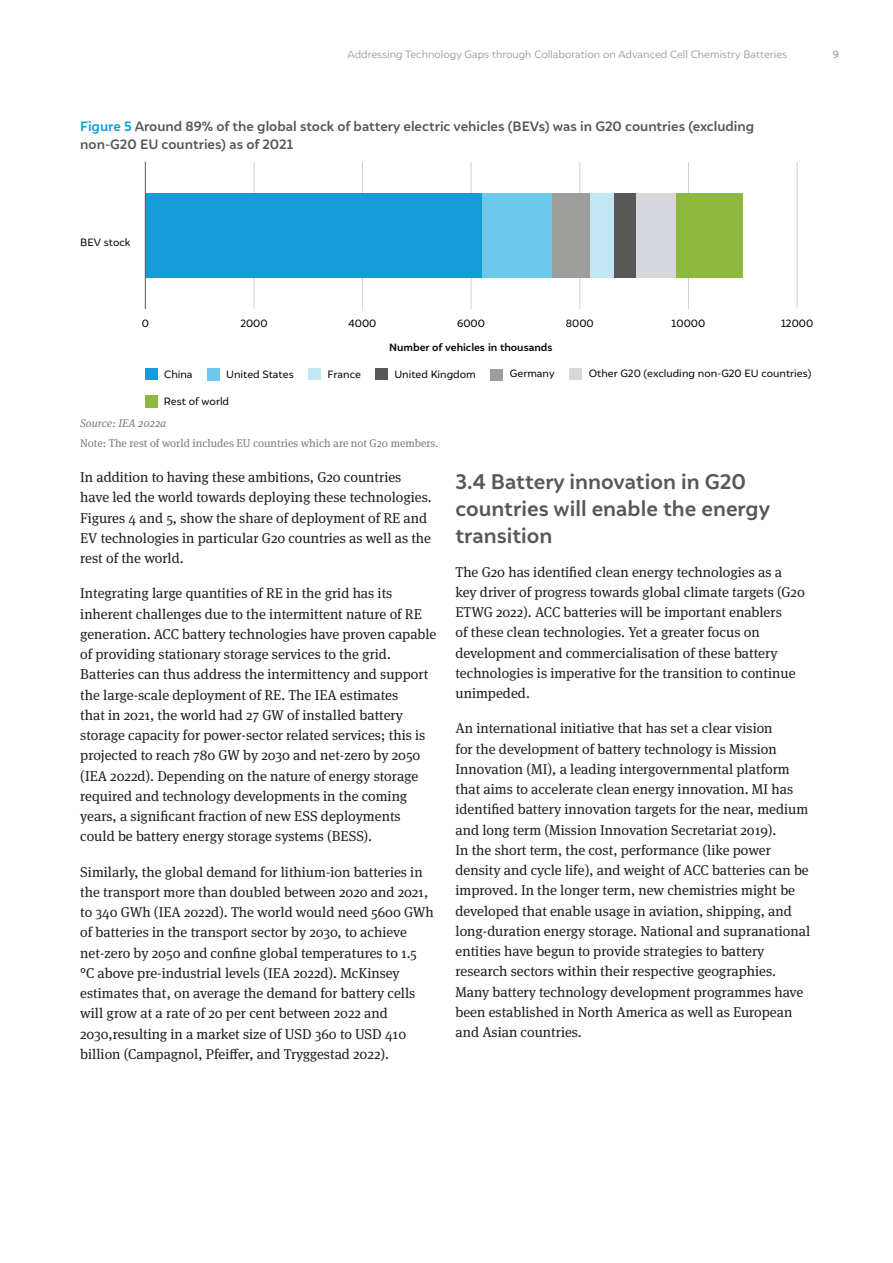
<style>
.page{position:relative;width:893px;height:1263px;background:#fff}
.page>*{position:absolute;margin:0;border:0;box-sizing:border-box;transform-origin:0 0}
.t1{font:700 21px/27px "Igna Sans";color:#57585a}
.body{font:14.25px/20.2px "Meta Serif OT";color:#231f20}
.Body_Copy_-_No_space{font:14.25px/20.2px "Meta Serif OT";color:#231f20}
.Figure_title{font:700 13.5px/18px "Igna Sans";color:#57585a}
.Footnotes__figures{font:11.25px "Meta Serif OT";color:#7b7d80}
.Footnotes__figures-2{font:italic 11.25px "Meta Serif OT";color:#7b7d80}
.t2{font:10.5px "Igna Sans";color:#040503}
.t3{font:300 10.5px "Igna Sans";color:#939598}
.t4{font:700 10.5px "Igna Sans";color:#040503}
.t5{font:10.5px "Igna Sans";color:#939598}
.s1{color:#0c9ed9}
</style>
<div class="page">
<hr style="left:797px;top:162px;width:1px;height:147px;background:#d1d2d4">
<hr style="left:688px;top:162px;width:1px;height:147px;background:#d1d2d4">
<hr style="left:579px;top:162px;width:1px;height:147px;background:#d1d2d4">
<hr style="left:471px;top:162px;width:1px;height:147px;background:#d1d2d4">
<hr style="left:362px;top:162px;width:1px;height:147px;background:#d1d2d4">
<hr style="left:254px;top:162px;width:1px;height:147px;background:#d1d2d4">
<div style="left:145px;top:368px;width:12px;height:12px;background:#169bd8"></div>
<div style="left:208px;top:368px;width:12px;height:12px;background:#6dc9ec"></div>
<div style="left:309px;top:368px;width:12px;height:12px;background:#c3e6f5"></div>
<div style="left:376px;top:368px;width:12px;height:12px;background:#575755"></div>
<div style="left:491px;top:369px;width:12px;height:11px;background:#9d9d9c"></div>
<div style="left:570px;top:369px;width:12px;height:11px;background:#d5d7dc"></div>
<div style="left:145px;top:395px;width:12px;height:12px;background:#8cb93e"></div>
<div style="left:145px;top:193px;width:337px;height:85px;background:#169bd8"></div>
<div style="left:482px;top:193px;width:71px;height:85px;background:#6dc9ec"></div>
<div style="left:553px;top:193px;width:37px;height:85px;background:#9d9d9c"></div>
<div style="left:590px;top:193px;width:24px;height:85px;background:#c3e6f5"></div>
<div style="left:614px;top:193px;width:22px;height:85px;background:#575755"></div>
<div style="left:636px;top:193px;width:40px;height:85px;background:#d5d7dc"></div>
<div style="left:676px;top:193px;width:67px;height:85px;background:#8cb93e"></div>
<hr style="left:145px;top:162px;width:1px;height:147px;background:#57585a">
<p class="t3" style="left:347px;top:47px;width:441px">Addressing Technology Gaps through Collaboration on Advanced Cell Chemistry Batteries</p>
<p class="t5" style="left:833px;top:47px;width:8px">9</p>
<p class="Figure_title" style="left:80px;top:117px;width:676px"><span class="s1">Figure 5</span> Around 89% of the global stock of battery electric vehicles (BEVs) was in G20 countries (excluding non-G20 EU countries) as of 2021</p>
<p class="t2" style="left:80px;top:235px;width:52px">BEV stock</p>
<p class="t2" style="left:142px;top:317px;width:9px">0</p>
<p class="t2" style="left:240px;top:317px;width:29px">2000</p>
<p class="t2" style="left:348px;top:317px;width:29px">4000</p>
<p class="t2" style="left:457px;top:317px;width:29px">6000</p>
<p class="t2" style="left:566px;top:317px;width:29px">8000</p>
<p class="t2" style="left:672px;top:317px;width:35px">10000</p>
<p class="t2" style="left:781px;top:317px;width:34px">12000</p>
<p class="t4" style="left:389px;top:340px;width:165px">Number of vehicles in thousands</p>
<p class="t2" style="left:164px;top:367px;width:30px">China</p>
<p class="t2" style="left:226px;top:368px;width:69px">United States</p>
<p class="t2" style="left:327px;top:367px;width:35px">France</p>
<p class="t2" style="left:394px;top:367px;width:83px">United Kingdom</p>
<p class="t2" style="left:510px;top:367px;width:46px">Germany</p>
<p class="t2" style="left:589px;top:367px;width:224px">Other G20 (excluding non-G20 EU countries)</p>
<p class="t2" style="left:164px;top:395px;width:67px">Rest of world</p>
<p class="Footnotes__figures-2" style="left:80px;top:417px;width:88px">Source: IEA 2022a</p>
<p class="Footnotes__figures" style="left:80px;top:436px;width:360px">Note: The rest of world includes EU countries which are not G20 members.</p>
<p class="body" style="left:80px;top:467px;width:353px">In addition to having these ambitions, G20 countries have led the world towards deploying these technologies.<br>Figures 4 and 5, show the share of deployment of RE and EV technologies in particular G20 countries as well as the rest of the world.</p>
<p class="body" style="left:80px;top:584px;width:358px">Integrating large quantities of RE in the grid has its inherent challenges due to the intermittent nature of RE generation. ACC battery technologies have proven capable of providing stationary storage services to the grid.<br>Batteries can thus address the intermittency and support the large-scale deployment of RE. The IEA estimates<br>that in 2021, the world had 27 GW of installed battery storage capacity for power-sector related services; this is projected to reach 780 GW by 2030 and net-zero by 2050 (IEA 2022d). Depending on the nature of energy storage required and technology developments in the coming years, a significant fraction of new ESS deployments could be battery energy storage systems (BESS).</p>
<p class="body" style="left:80px;top:862px;width:355px">Similarly, the global demand for lithium-ion batteries in the transport more than doubled between 2020 and 2021, to 340 GWh (IEA 2022d). The world would need 5600 GWh of batteries in the transport sector by 2030, to achieve net-zero by 2050 and confine global temperatures to 1.5 °C above pre-industrial levels (IEA 2022d). McKinsey estimates that, on average the demand for battery cells will grow at a rate of 20 per cent between 2022 and 2030,resulting in a market size of USD 360 to USD 410 billion (Campagnol, Pfeiffer, and Tryggestad 2022).</p>
<h2 class="t1" style="left:455px;top:468px;width:316px">3.4 Battery innovation in G20 countries will enable the energy transition</h2>
<p class="Body_Copy_-_No_space" style="left:455px;top:562px;width:351px">The G20 has identified clean energy technologies as a key driver of progress towards global climate targets (G20<br>ETWG 2022). ACC batteries will be important enablers<br>of these clean technologies. Yet a greater focus on development and commercialisation of these battery technologies is imperative for the transition to continue unimpeded.</p>
<p class="body" style="left:455px;top:719px;width:356px">An international initiative that has set a clear vision<br>for the development of battery technology is Mission Innovation (MI), a leading intergovernmental platform that aims to accelerate clean energy innovation. MI has identified battery innovation targets for the near, medium and long term (Mission Innovation Secretariat 2019).<br>In the short term, the cost, performance (like power density and cycle life), and weight of ACC batteries can be improved. In the longer term, new chemistries might be developed that enable usage in aviation, shipping, and long-duration energy storage. National and supranational entities have begun to provide strategies to battery research sectors within their respective geographies.<br>Many battery technology development programmes have been established in North America as well as European and Asian countries.</p>
</div>
